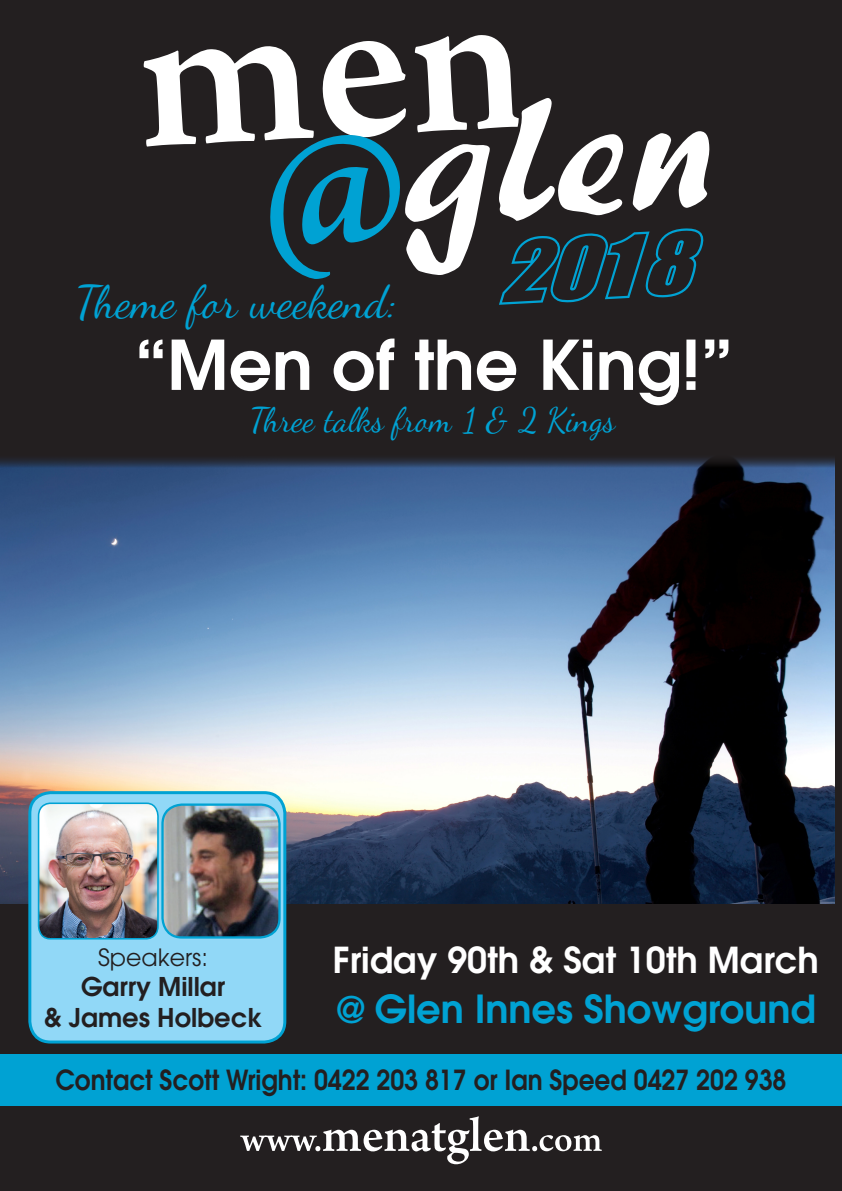
<style>
.page{position:relative;width:842px;height:1191px;background:#231f20}
.page>*{position:absolute;margin:0;border:0;box-sizing:border-box;transform-origin:0 0}
.t1{font:italic 90.4px "JCH Ead A";color:#231f20;scale:1.3 1}
.t2{font:600 68px "Avant Garde";color:#fff}
.t3{font:45.5px "Dancing Script OT";color:#00a2d3}
.t4{font:600 38.4px "Avant Garde";color:#00a2d3}
.t5{font:600 35.6px "Avant Garde";color:#fff}
.t6{font:34px "Dancing Script OT";color:#00a2d3}
.t7{font:600 27.5px "Avant Garde";color:#231f20;scale:.9 1}
.t8{font:600 25.7px "Avant Garde";color:#231f20}
.t9{font:23.7px "Avant Garde";color:#231f20}
</style>
<div class="page">
<img style="left:0;top:454px;width:835px;height:449px">
<svg style="left:240px;top:1116px;width:362px;height:48px;background:#4b4849"></svg>
<div style="left:0;top:1054px;width:842px;height:51px;background:#00a2d3"></div>
<svg style="left:143px;top:35px;width:384px;height:112px;fill:#231f20"></svg>
<svg style="left:269px;top:133px;width:133px;height:146px;background:#1c4a5a"></svg>
<svg style="left:402px;top:94px;width:312px;height:186px"></svg>
<svg style="left:496px;top:225px;width:211px;height:55px;background:#194351"></svg>
<div style="left:75px;top:280px;width:664px;height:167px;background:#231f20"></div>
<div style="left:30px;top:792px;width:255px;height:250px;background:#91d8f7;border-radius:21px"></div>
<div style="left:28px;top:791px;width:258px;height:252px;border:3px solid #00a2d3;border-radius:21px"></div>
<img style="left:164px;top:806px;width:115px;height:131px">
<div style="left:161px;top:803px;width:120px;height:135px;border:2px solid #00a2d3;border-radius:20px"></div>
<img style="left:37px;top:802px;width:122px;height:138px">
<p class="t1" style="left:494px;top:230px;width:148px;rotate:-3deg">2018</p>
<p class="t2" style="left:135px;top:320px;width:600px">“Men of the King!”</p>
<p class="t6" style="left:252px;top:399px;width:366px">Three talks from 1 &amp; 2 Kings</p>
<p class="t3" style="left:78px;top:275px;width:320px">Theme for weekend:</p>
<p class="t9" style="left:98px;top:943px;width:111px">Speakers:</p>
<p class="t8" style="left:81px;top:970px;width:146px">Garry Millar</p>
<p class="t8" style="left:44px;top:1001px;width:220px">&amp; James Holbeck</p>
<p class="t5" style="left:333px;top:936px;width:487px">Friday 90th &amp; Sat 10th March</p>
<p class="t4" style="left:335px;top:983px;width:482px">@ Glen Innes Showground</p>
<p class="t7" style="left:56px;top:1061px;width:814px">Contact Scott Wright: 0422 203 817 or Ian Speed 0427 202 938</p>
</div>
